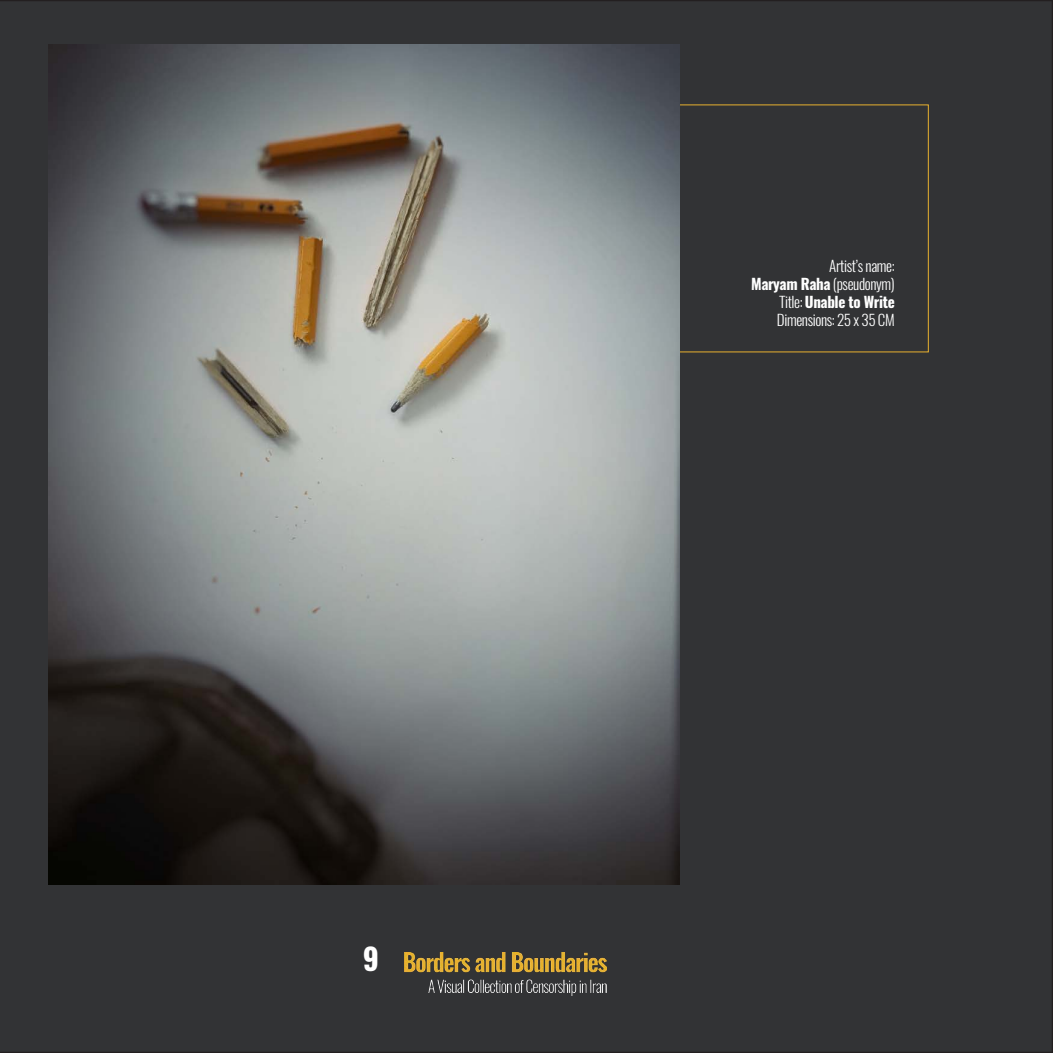
<style>
.page{position:relative;width:1053px;height:1053px;background:#fff}
.page>*{position:absolute;margin:0;border:0;box-sizing:border-box;transform-origin:0 0}
.t1{font:700 30px "Oswald";color:#fff}
.t2{font:300 15px "Oswald";letter-spacing:-.025em;color:#fff}
.t3{font:700 15px "Oswald";letter-spacing:-.025em;color:#fff}
.s1{font-weight:700}
.s2{font-weight:300}
</style>
<div class="page">
<div style="left:0;top:0;width:1052px;height:1052px;background:#323335"></div>
<img style="left:404px;top:952px;width:202px;height:43px">
<img style="left:49px;top:44px;width:630px;height:840px">
<h1 class="t1" style="left:363px;top:938px;width:17px">9</h1>
<p class="t2" style="left:829px;top:255px;width:67px">Artist’s name:</p>
<p class="t2" style="left:751px;top:273px;width:145px"><span class="s1">Maryam Raha</span> (pseudonym)</p>
<p class="t3" style="left:779px;top:291px;width:117px"><span class="s2">Title:</span> Unable to Write</p>
<p class="t2" style="left:776px;top:309px;width:119px">Dimensions: 25 x 35 CM</p>
</div>
